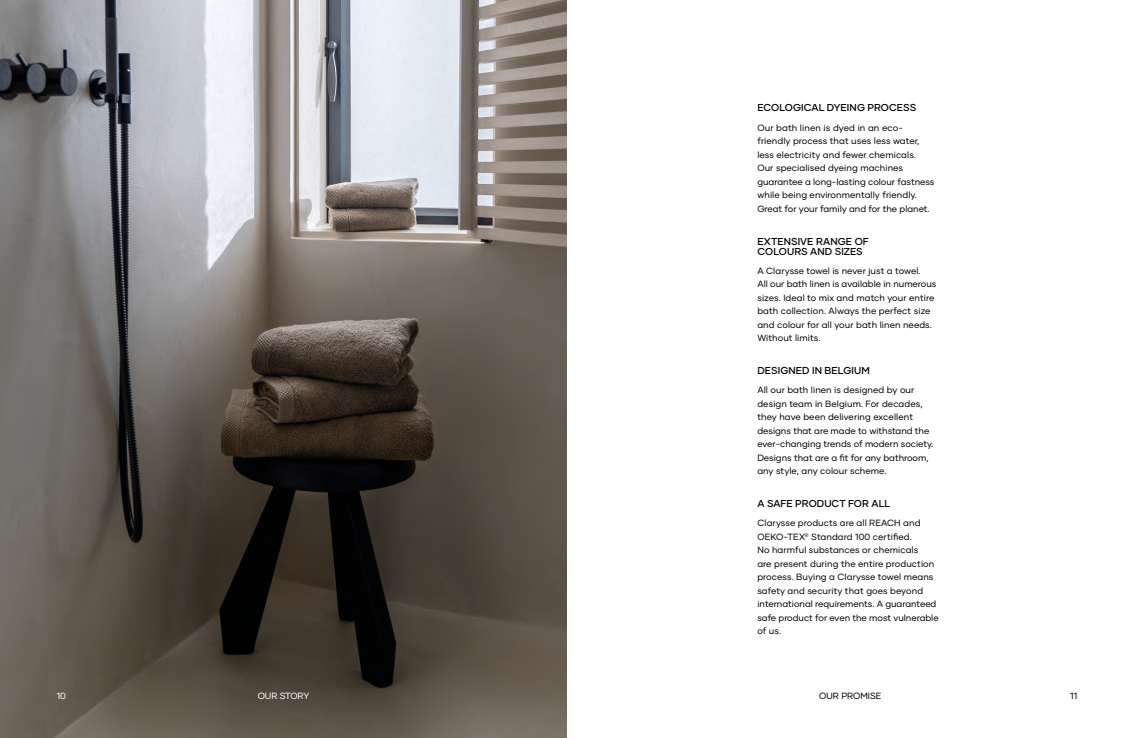
<style>
.page{position:relative;width:1134px;height:738px;background:#fff}
.page>*{position:absolute;margin:0;border:0;box-sizing:border-box;transform-origin:0 0}
.t1{font:500 10px/10px "Gilmer";letter-spacing:.01em;color:#000}
.t2{font:9px/13.5px "Gilmer";letter-spacing:.01em;color:#000}
.t3{font:9px "Gilmer";letter-spacing:-.02em;color:#fff}
.t4{font:9px "Gilmer";color:#fff}
</style>
<div class="page">
<img style="left:0;top:0;width:567px;height:737px">
<p class="t1" style="left:757px;top:103px;width:160px">ECOLOGICAL DYEING PROCESS</p>
<p class="t2" style="left:757px;top:121px;width:179px">Our bath linen is dyed in an eco&shy;friendly process that uses less water, less electricity and fewer chemicals.<br>Our specialised dyeing machines guarantee a long-lasting colour fastness while being environmentally friendly.<br>Great for your family and for the planet.</p>
<p class="t1" style="left:757px;top:236px;width:113px">EXTENSIVE RANGE OF<br>COLOURS AND SIZES</p>
<p class="t2" style="left:757px;top:263px;width:181px">A Clarysse towel is never just a towel.<br>All our bath linen is available in numerous sizes. Ideal to mix and match your entire bath collection. Always the perfect size and colour for all your bath linen needs.<br>Without limits.</p>
<p class="t1" style="left:757px;top:365px;width:114px">DESIGNED IN BELGIUM</p>
<p class="t2" style="left:757px;top:383px;width:177px">All our bath linen is designed by our design team in Belgium. For decades, they have been delivering excellent designs that are made to withstand the ever-changing trends of modern society.<br>Designs that are a fit for any bathroom, any style, any colour scheme.</p>
<p class="t1" style="left:757px;top:498px;width:134px">A SAFE PRODUCT FOR ALL</p>
<p class="t2" style="left:757px;top:516px;width:183px">Clarysse products are all REACH and OEKO-TEX<sup>®</sup> Standard 100 certified.<br>No harmful substances or chemicals<br>are present during the entire production process. Buying a Clarysse towel means safety and security that goes beyond international requirements. A guaranteed safe product for even the most vulnerable of us.</p>
<p class="t4" style="left:57px;top:689px;width:11px">10</p>
<p class="t3" style="left:258px;top:689px;width:53px">OUR STORY</p>
<p class="t2" style="left:819px;top:688px;width:64px">OUR PROMISE</p>
<p class="t2" style="left:1070px;top:688px;width:9px">11</p>
</div>
